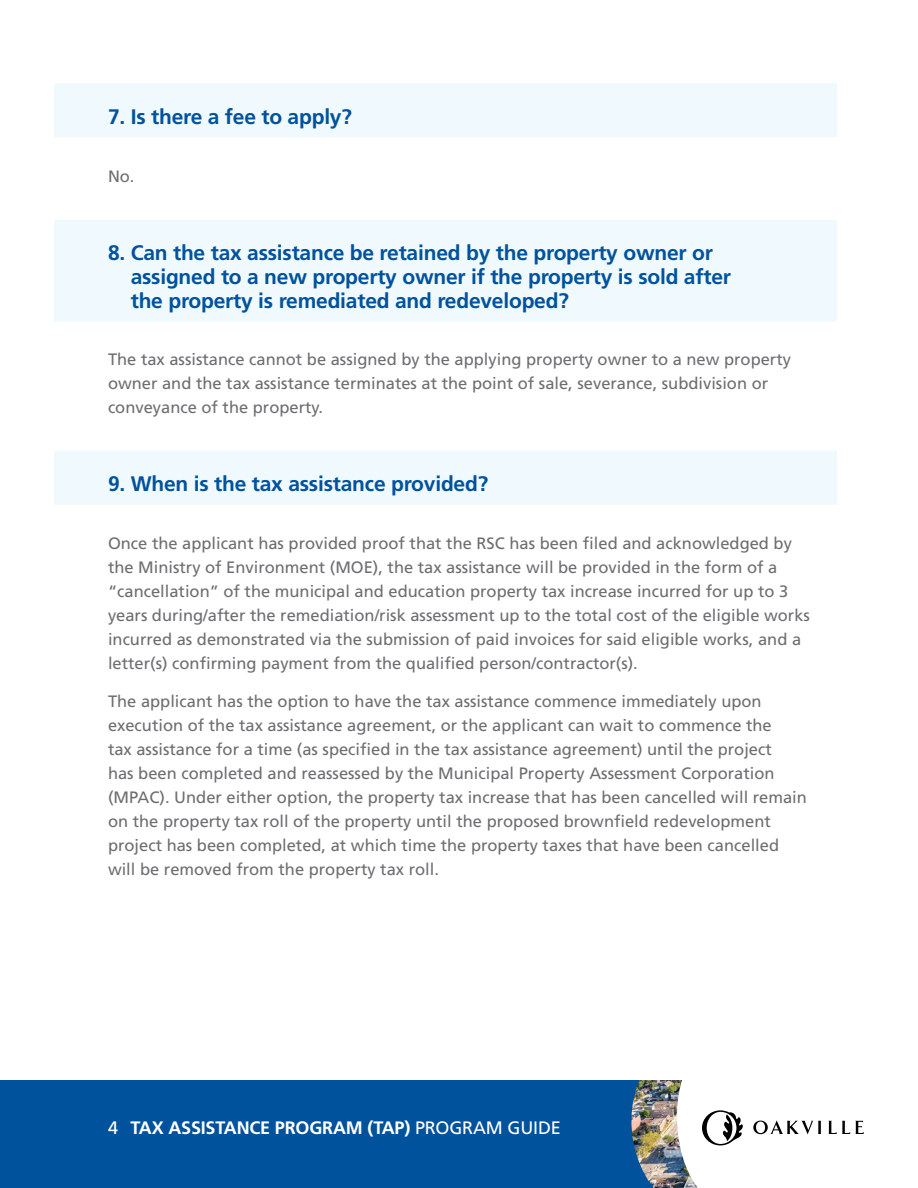
<style>
.page{position:relative;width:918px;height:1188px;background:#fff}
.page>*{position:absolute;margin:0;border:0;box-sizing:border-box;transform-origin:0 0}
.t1{font:700 21px/24px "Frutiger";letter-spacing:-.01em;color:#00529c}
.t2{font:700 18px "Frutiger";letter-spacing:-.01em;color:#fff}
.t3{font:16.5px/24px "Frutiger";color:#6d6e71}
.s1{font-weight:400}
</style>
<div class="page">
<svg style="left:711px;top:1110px;width:32px;height:35px"></svg>
<svg style="left:753px;top:1120px;width:68px;height:14px"></svg>
<svg style="left:828px;top:1121px;width:36px;height:13px"></svg>
<div style="left:0;top:1080px;width:669px;height:108px;background:#00529c"></div>
<img style="left:631px;top:1080px;width:80px;height:108px">
<div style="left:54px;top:220px;width:783px;height:102px;background:#eff9fe"></div>
<div style="left:54px;top:451px;width:783px;height:54px;background:#eff9fe"></div>
<div style="left:54px;top:83px;width:783px;height:54px;background:#eff9fe"></div>
<h3 class="t1" style="left:108px;top:105px;width:245px">7. Is there a fee to apply?</h3>
<p class="t3" style="left:108px;top:164px;width:28px">No.</p>
<h3 class="t1" style="left:131px;top:240px;width:602px;text-indent:-23px">8. Can the tax assistance be retained by the property owner or assigned to a new property owner if the property is sold after the property is remediated and redeveloped?</h3>
<p class="t3" style="left:108px;top:348px;width:685px">The tax assistance cannot be assigned by the applying property owner to a new property owner and the tax assistance terminates at the point of sale, severance, subdivision or conveyance of the property.</p>
<p class="t1" style="left:108px;top:472px;width:382px">9. When is the tax assistance provided?</p>
<p class="t3" style="left:108px;top:531px;width:703px">Once the applicant has provided proof that the RSC has been filed and acknowledged by the Ministry of Environment (MOE), the tax assistance will be provided in the form of a “cancellation” of the municipal and education property tax increase incurred for up to 3 years during/after the remediation/risk assessment up to the total cost of the eligible works incurred as demonstrated via the submission of paid invoices for said eligible works, and a letter(s) confirming payment from the qualified person/contractor(s).</p>
<p class="t3" style="left:108px;top:689px;width:700px">The applicant has the option to have the tax assistance commence immediately upon execution of the tax assistance agreement, or the applicant can wait to commence the<br>tax assistance for a time (as specified in the tax assistance agreement) until the project<br>has been completed and reassessed by the Municipal Property Assessment Corporation (MPAC). Under either option, the property tax increase that has been cancelled will remain on the property tax roll of the property until the proposed brownfield redevelopment project has been completed, at which time the property taxes that have been cancelled will be removed from the property tax roll.</p>
<p class="t2" style="left:108px;top:1117px;width:454px"><span class="s1">4</span> TAX ASSISTANCE PROGRAM (TAP) <span class="s1">PROGRAM GUIDE</span></p>
</div>
